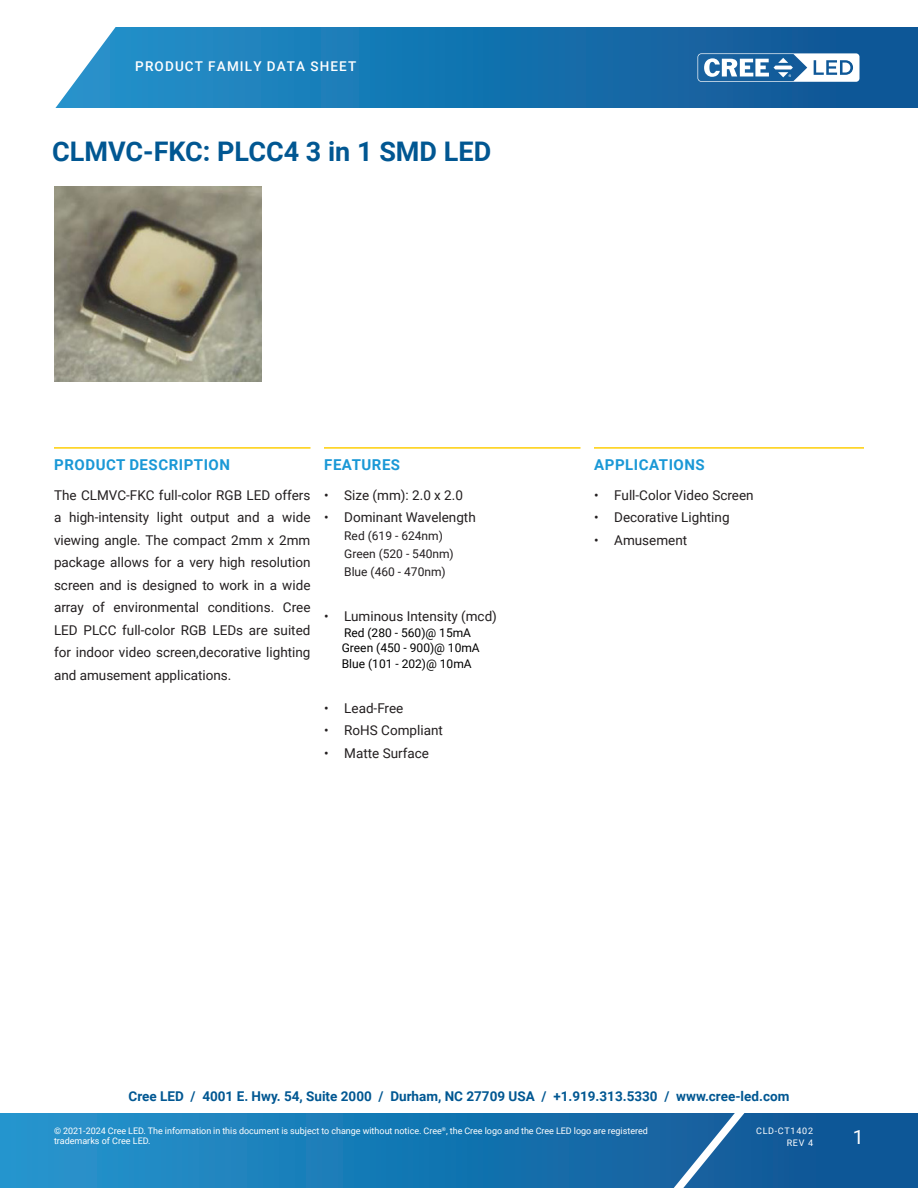
<style>
.page{position:relative;width:918px;height:1188px;background:#fff}
.page>*{position:absolute;margin:0;border:0;box-sizing:border-box;transform-origin:0 0}
.doc_title{font:700 27px "Roboto";color:#015792}
.t1{font:19.5px "Roboto";color:#fff}
.Section_heading_top_rule{font:700 15px "Roboto";letter-spacing:.035em;color:#1a98d6}
.Text_justify{font:13.5px/22.5px "Roboto";color:#231f20;text-align:justify}
.t2{font:700 13.5px "Roboto";color:#015792}
.t3{font:500 13.5px "Roboto";letter-spacing:.085em;color:#fff}
.t4{font:12px "Roboto";color:#000}
.bullet_2{font:12px "Roboto";color:#231f20}
.t5{font:9px/10.8px "Roboto";color:#fff}
.t6{font:9px/12px "Roboto";letter-spacing:.085em;color:#fff;text-align:right}
</style>
<div class="page">
<svg style="left:0;top:1113px;width:918px;height:75px;background:#1876b2"></svg>
<svg style="left:644px;top:1113px;width:117px;height:75px;background:#296da6"></svg>
<svg style="left:55px;top:27px;width:863px;height:81px;background:#2078b2"></svg>
<svg style="left:697px;top:53px;width:162px;height:29px"></svg>
<hr style="left:54px;top:447px;width:256px;height:2px;background:#fece08">
<hr style="left:324px;top:447px;width:256px;height:2px;background:#fece08">
<hr style="left:594px;top:447px;width:270px;height:2px;background:#fece08">
<img style="left:54px;top:187px;width:208px;height:195px">
<p class="t3" style="left:135px;top:57px;width:222px">PRODUCT FAMILY DATA SHEET</p>
<p class="doc_title" style="left:52px;top:132px;width:441px">CLMVC-FKC: PLCC4 3 in 1 SMD LED</p>
<p class="Section_heading_top_rule" style="left:54px;top:454px;width:177px">PRODUCT DESCRIPTION</p>
<p class="Text_justify" style="left:54px;top:483px;width:258px">The CLMVC-FKC full-color RGB LED offers a high-intensity light output and a wide viewing angle. The compact 2mm x 2mm package allows for a very high resolution screen and is designed to work in a wide array of environmental conditions. Cree LED PLCC full-color RGB LEDs are suited for indoor video screen,decorative lighting and amusement applications.</p>
<p class="Section_heading_top_rule" style="left:324px;top:454px;width:77px">FEATURES</p>
<p class="Text_justify" style="left:324px;top:483px;width:141px">• Size (mm): 2.0 x 2.0</p>
<p class="Text_justify" style="left:324px;top:505px;width:153px">• Dominant Wavelength</p>
<p class="bullet_2" style="left:344px;top:527px;width:100px">Red (619 - 624nm)</p>
<p class="bullet_2" style="left:344px;top:545px;width:111px">Green (520 - 540nm)</p>
<p class="bullet_2" style="left:344px;top:563px;width:103px">Blue (460 - 470nm)</p>
<p class="Text_justify" style="left:324px;top:604px;width:174px">• Luminous Intensity (mcd)</p>
<p class="t4" style="left:344px;top:625px;width:129px">Red (280 - 560)@ 15mA</p>
<p class="t4" style="left:342px;top:639px;width:139px">Green (450 - 900)@ 10mA</p>
<p class="t4" style="left:342px;top:655px;width:131px">Blue (101 - 202)@ 10mA</p>
<p class="Text_justify" style="left:324px;top:696px;width:81px">• Lead-Free</p>
<p class="Text_justify" style="left:324px;top:719px;width:120px">• RoHS Compliant</p>
<p class="Text_justify" style="left:324px;top:741px;width:107px">• Matte Surface</p>
<p class="Section_heading_top_rule" style="left:594px;top:454px;width:112px">APPLICATIONS</p>
<p class="Text_justify" style="left:594px;top:483px;width:161px">• Full-Color Video Screen</p>
<p class="Text_justify" style="left:594px;top:505px;width:137px">• Decorative Lighting</p>
<p class="Text_justify" style="left:594px;top:528px;width:95px">• Amusement</p>
<p class="t2" style="left:129px;top:1087px;width:662px">Cree LED / 4001 E. Hwy. 54, Suite 2000 / Durham, NC 27709 USA / +1.919.313.5330 / www.cree-led.com</p>
<p class="t5" style="left:54px;top:1125px;width:595px">© 2021-2024 Cree LED. The information in this document is subject to change without notice. Cree<sup>®</sup>, the Cree logo and the Cree LED logo are registered trademarks of Cree LED.</p>
<p class="t6" style="left:756px;top:1124px;width:58px">CLD-CT1402<br>REV 4</p>
<h2 class="t1" style="left:853px;top:1123px;width:12px">1</h2>
</div>
